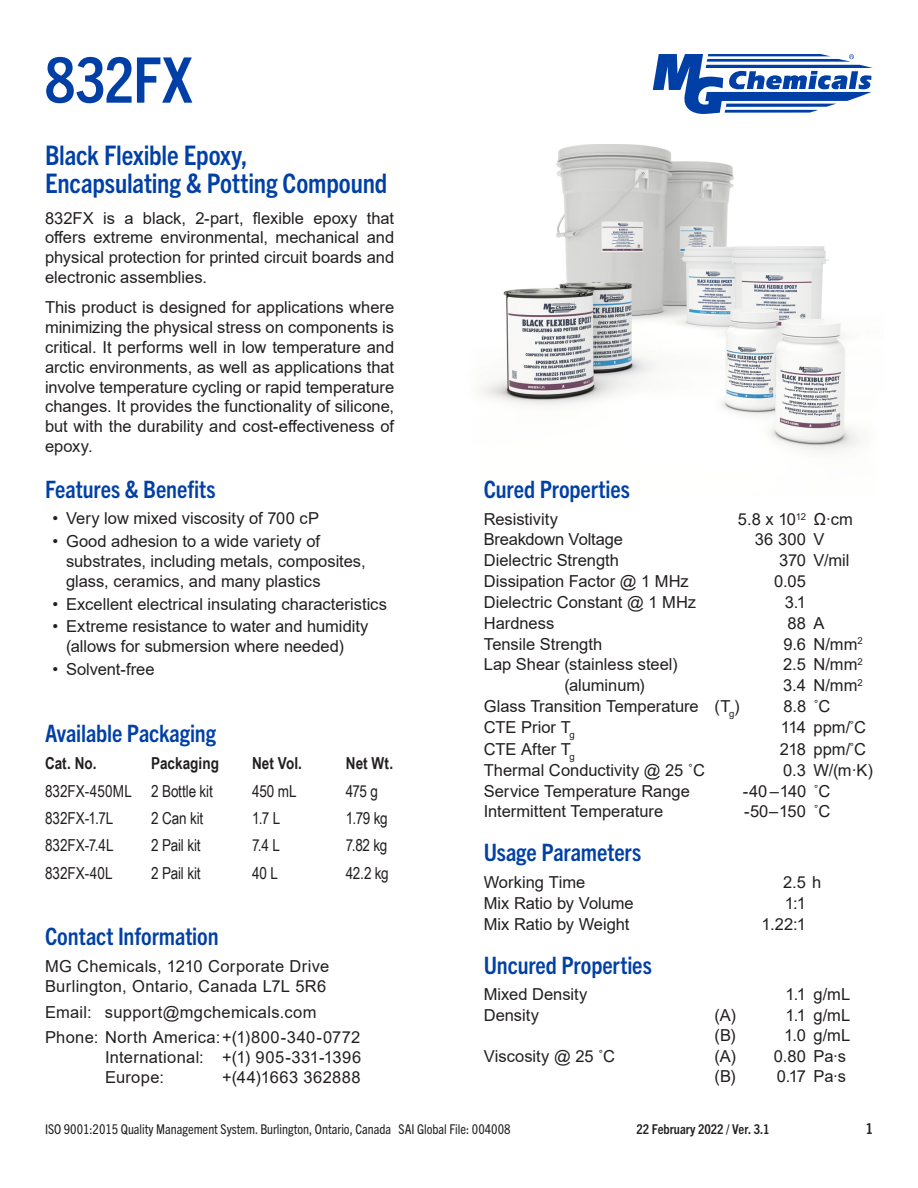
<style>
.page{position:relative;width:918px;height:1188px;background:#fff}
.page>*{position:absolute;margin:0;border:0;box-sizing:border-box;transform-origin:0 0}
.t1{font:700 condensed 63px "Trade Gothic Next LT Pro";letter-spacing:-.005em;color:#0040a6}
.Body_Text{font:700 condensed 27px/28.5px "Trade Gothic Next LT Pro";letter-spacing:-.005em;color:#0040a6}
.H2_space_after{font:700 condensed 24px "Trade Gothic Next LT Pro";letter-spacing:-.005em;color:#0040a6}
.Properties_List{font:16.5px/19.8px "Arial";color:#231f20}
.Body_Text-2{font:16.5px/19.8px "Arial";color:#231f20;text-align:justify}
.Bullet_List_-_Featur{font:16.5px/19.8px "Arial";color:#231f20}
.Contact_Information{font:16.5px "Arial";letter-spacing:.02em;color:#231f20}
.Table_Body_Text{font:16.5px "Arial Narrow";letter-spacing:-.005em;color:#231f20}
.Table_Heading{font:700 16.5px "Arial Narrow";letter-spacing:.005em;color:#231f20}
.t2{font:700 condensed 15px "Trade Gothic Next LT Pro";color:#231f20}
.t3{font:condensed 13.5px "Trade Gothic Next LT Pro";color:#231f20}
.t4{font:700 condensed 13.5px "Trade Gothic Next LT Pro";color:#231f20}
.s1{font-style:italic}
</style>
<div class="page">
<svg style="left:653px;top:54px;width:220px;height:60px"></svg>
<img style="left:478px;top:144px;width:383px;height:308px">
<h1 class="t1" style="left:45px;top:37px;width:149px">832FX</h1>
<p class="Body_Text" style="left:45px;top:139px;width:344px">Black Flexible Epoxy,<br>Encapsulating &amp; Potting Compound</p>
<p class="Body_Text-2" style="left:45px;top:208px;width:351px">832FX is a black, 2-part, flexible epoxy that offers extreme environmental, mechanical and physical protection for printed circuit boards and electronic assemblies.</p>
<p class="Body_Text-2" style="left:45px;top:298px;width:351px">This product is designed for applications where minimizing the physical stress on components is critical. It performs well in low temperature and arctic environments, as well as applications that involve temperature cycling or rapid temperature changes. It provides the functionality of silicone, but with the durability and cost-effectiveness of epoxy.</p>
<p class="H2_space_after" style="left:45px;top:473px;width:172px">Features &amp; Benefits</p>
<p class="Bullet_List_-_Featur" style="left:52px;top:509px;width:268px">• Very low mixed viscosity of 700 cP</p>
<p class="Bullet_List_-_Featur" style="left:66px;top:531px;width:301px;text-indent:-14px">• Good adhesion to a wide variety of substrates, including metals, composites, glass, ceramics, and many plastics</p>
<p class="Bullet_List_-_Featur" style="left:52px;top:594px;width:336px">• Excellent electrical insulating characteristics</p>
<p class="Bullet_List_-_Featur" style="left:66px;top:617px;width:304px;text-indent:-14px">• Extreme resistance to water and humidity (allows for submersion where needed)</p>
<p class="Bullet_List_-_Featur" style="left:52px;top:659px;width:104px">• Solvent-free</p>
<p class="H2_space_after" style="left:45px;top:717px;width:173px">Available Packaging</p>
<p class="Table_Heading" style="left:45px;top:751px;width:53px">Cat. No.</p>
<p class="Table_Heading" style="left:151px;top:751px;width:69px">Packaging</p>
<p class="Table_Heading" style="left:252px;top:751px;width:52px">Net Vol.</p>
<p class="Table_Heading" style="left:346px;top:751px;width:49px">Net Wt.</p>
<p class="Table_Body_Text" style="left:45px;top:779px;width:88px">832FX-450ML</p>
<p class="Table_Body_Text" style="left:151px;top:779px;width:63px">2 Bottle kit</p>
<p class="Table_Body_Text" style="left:252px;top:779px;width:46px">450 mL</p>
<p class="Table_Body_Text" style="left:346px;top:779px;width:34px">475 g</p>
<p class="Table_Body_Text" style="left:45px;top:806px;width:70px">832FX-1.7L</p>
<p class="Table_Body_Text" style="left:151px;top:806px;width:54px">2 Can kit</p>
<p class="Table_Body_Text" style="left:252px;top:806px;width:30px">1.7 L</p>
<p class="Table_Body_Text" style="left:346px;top:806px;width:43px">1.79 kg</p>
<p class="Table_Body_Text" style="left:45px;top:833px;width:70px">832FX-7.4L</p>
<p class="Table_Body_Text" style="left:151px;top:833px;width:51px">2 Pail kit</p>
<p class="Table_Body_Text" style="left:252px;top:833px;width:29px">7.4 L</p>
<p class="Table_Body_Text" style="left:346px;top:833px;width:43px">7.82 kg</p>
<p class="Table_Body_Text" style="left:45px;top:861px;width:69px">832FX-40L</p>
<p class="Table_Body_Text" style="left:151px;top:861px;width:51px">2 Pail kit</p>
<p class="Table_Body_Text" style="left:252px;top:861px;width:27px">40 L</p>
<p class="Table_Body_Text" style="left:346px;top:861px;width:44px">42.2 kg</p>
<p class="H2_space_after" style="left:45px;top:920px;width:175px">Contact Information</p>
<p class="Contact_Information" style="left:45px;top:955px;width:286px">MG Chemicals, 1210 Corporate Drive</p>
<p class="Contact_Information" style="left:45px;top:975px;width:283px">Burlington, Ontario, Canada L7L 5R6</p>
<p class="Contact_Information" style="left:45px;top:1000px;width:273px">Email: support@mgchemicals.com</p>
<p class="Contact_Information" style="left:45px;top:1026px;width:317px">Phone: North America: +(1)800-340-0772</p>
<p class="Contact_Information" style="left:105px;top:1046px;width:258px">International: +(1) 905-331-1396</p>
<p class="Contact_Information" style="left:105px;top:1066px;width:60px">Europe:</p>
<p class="Contact_Information" style="left:222px;top:1066px;width:140px">+(44)1663 362888</p>
<p class="H2_space_after" style="left:484px;top:473px;width:148px">Cured Properties</p>
<p class="Properties_List" style="left:484px;top:509px;width:76px">Resistivity</p>
<p class="Properties_List" style="left:738px;top:509px;width:117px">5.8 x 10<sup>12</sup> Ω·cm</p>
<p class="Properties_List" style="left:484px;top:530px;width:141px">Breakdown Voltage</p>
<p class="Properties_List" style="left:755px;top:530px;width:71px">36 300 V</p>
<p class="Properties_List" style="left:484px;top:550px;width:137px">Dielectric Strength</p>
<p class="Properties_List" style="left:779px;top:550px;width:72px">370 V/mil</p>
<p class="Properties_List" style="left:484px;top:571px;width:207px">Dissipation Factor @ 1 MHz</p>
<p class="Properties_List" style="left:774px;top:571px;width:33px">0.05</p>
<p class="Properties_List" style="left:484px;top:592px;width:214px">Dielectric Constant @ 1 MHz</p>
<p class="Properties_List" style="left:785px;top:592px;width:23px">3.1</p>
<p class="Properties_List" style="left:484px;top:613px;width:72px">Hardness</p>
<p class="Properties_List" style="left:788px;top:613px;width:39px">88 A</p>
<p class="Properties_List" style="left:484px;top:634px;width:120px">Tensile Strength</p>
<p class="Properties_List" style="left:783px;top:634px;width:81px">9.6 N/mm<sup>2</sup></p>
<p class="Properties_List" style="left:484px;top:655px;width:195px">Lap Shear (stainless steel)</p>
<p class="Properties_List" style="left:783px;top:655px;width:81px">2.5 N/mm<sup>2</sup></p>
<p class="Properties_List" style="left:564px;top:675px;width:82px">(aluminum)</p>
<p class="Properties_List" style="left:783px;top:675px;width:81px">3.4 N/mm<sup>2</sup></p>
<p class="Properties_List" style="left:484px;top:696px;width:217px">Glass Transition Temperature</p>
<p class="Properties_List" style="left:715px;top:696px;width:27px">(T<sub>g</sub>)</p>
<p class="Properties_List" style="left:784px;top:696px;width:49px">8.8 ˚C</p>
<p class="Properties_List" style="left:484px;top:717px;width:93px">CTE Prior T<sub>g</sub></p>
<p class="Properties_List" style="left:781px;top:717px;width:87px">114 ppm/˚C</p>
<p class="Properties_List" style="left:484px;top:739px;width:93px">CTE After T<sub>g</sub></p>
<p class="Properties_List" style="left:780px;top:739px;width:88px">218 ppm/˚C</p>
<p class="Properties_List" style="left:484px;top:760px;width:223px">Thermal Conductivity @ 25 ˚C</p>
<p class="Properties_List" style="left:783px;top:760px;width:91px">0.3 W/(m<span class="s1">·</span>K)</p>
<p class="Properties_List" style="left:484px;top:781px;width:208px">Service Temperature Range</p>
<p class="Properties_List" style="left:743px;top:781px;width:89px">-40 –140 ˚C</p>
<p class="Properties_List" style="left:484px;top:802px;width:181px">Intermittent Temperature</p>
<p class="Properties_List" style="left:744px;top:802px;width:88px">-50–150 ˚C</p>
<p class="H2_space_after" style="left:484px;top:836px;width:159px">Usage Parameters</p>
<p class="Properties_List" style="left:484px;top:872px;width:103px">Working Time</p>
<p class="Properties_List" style="left:783px;top:872px;width:40px">2.5 h</p>
<p class="Properties_List" style="left:484px;top:893px;width:152px">Mix Ratio by Volume</p>
<p class="Properties_List" style="left:785px;top:893px;width:23px">1:1</p>
<p class="Properties_List" style="left:484px;top:914px;width:147px">Mix Ratio by Weight</p>
<p class="Properties_List" style="left:762px;top:914px;width:46px">1.22:1</p>
<p class="H2_space_after" style="left:484px;top:948px;width:170px">Uncured Properties</p>
<p class="Properties_List" style="left:484px;top:985px;width:105px">Mixed Density</p>
<p class="Properties_List" style="left:786px;top:985px;width:66px">1.1 g/mL</p>
<p class="Properties_List" style="left:484px;top:1005px;width:57px">Density</p>
<p class="Properties_List" style="left:715px;top:1005px;width:23px">(A)</p>
<p class="Properties_List" style="left:786px;top:1005px;width:66px">1.1 g/mL</p>
<p class="Properties_List" style="left:715px;top:1025px;width:23px">(B)</p>
<p class="Properties_List" style="left:784px;top:1025px;width:68px">1.0 g/mL</p>
<p class="Properties_List" style="left:484px;top:1046px;width:133px">Viscosity @ 25 ˚C</p>
<p class="Properties_List" style="left:715px;top:1046px;width:133px">(A) 0.80 Pa·s (B)</p>
<p class="Properties_List" style="left:777px;top:1066px;width:71px">0.17 Pa·s</p>
<p class="t3" style="left:45px;top:1120px;width:467px">ISO 9001:2015 Quality Management System. Burlington, Ontario, Canada SAI Global File: 004008</p>
<p class="t4" style="left:636px;top:1120px;width:135px">22 February 2022 / Ver. 3.1</p>
<p class="t2" style="left:866px;top:1118px;width:9px">1</p>
</div>
